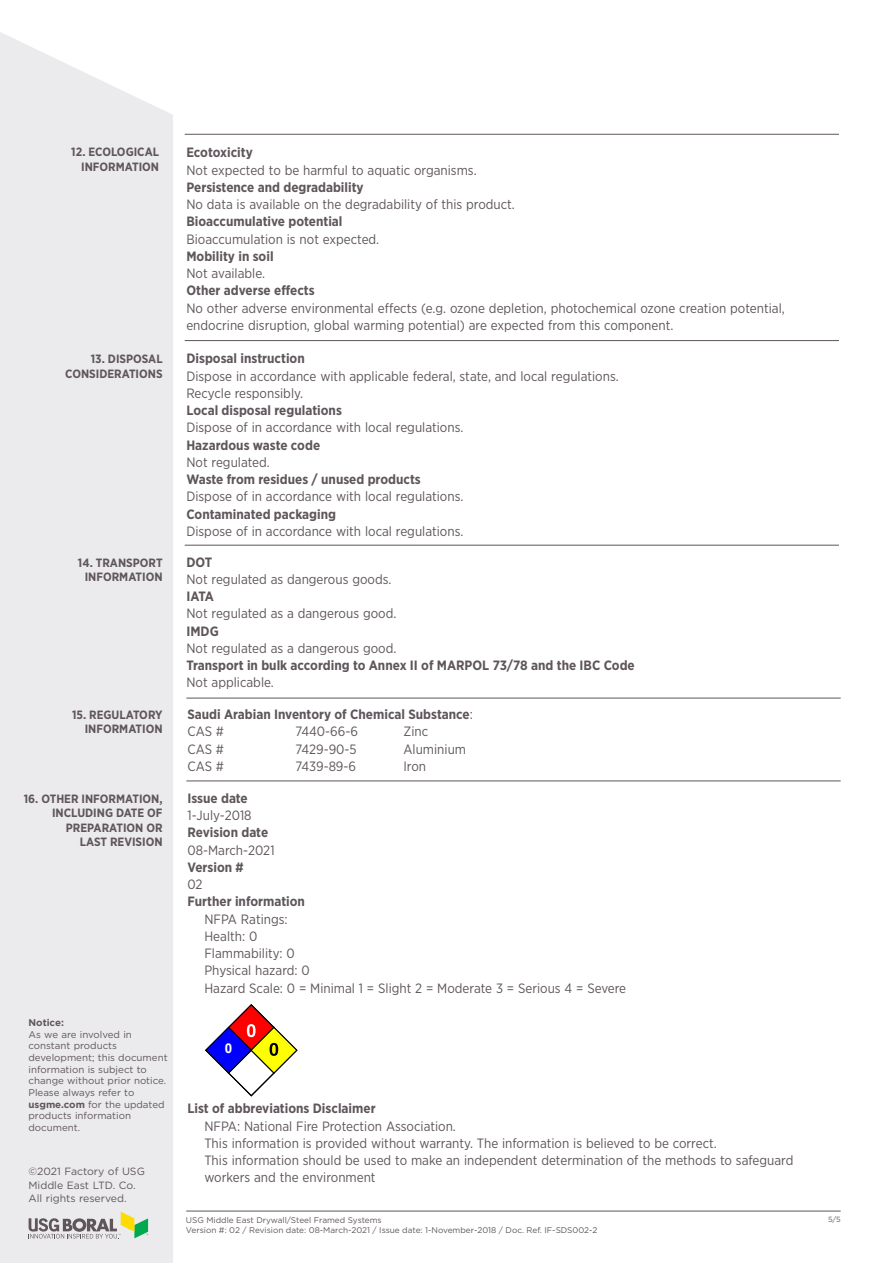
<style>
.page{position:relative;width:893px;height:1263px;background:#fff}
.page>*{position:absolute;margin:0;border:0;box-sizing:border-box;transform-origin:0 0}
.Helvetica_light_10pt{font:13.5px/17.2px "Gotham Narrow";color:#5f565c}
.Helvetica_light_10pt-2{font:700 13.5px "Gotham Narrow";color:#5f565c}
.Body_9pt{font:700 13.5px "Arial";color:#fff}
.Helvetica_light_10pt-3{font:700 12px/14.4px "Gotham Narrow";color:#5f565c;text-align:right}
.Helvetica_light_10pt-4{font:10.5px/13.5px "Gotham";color:#5f565c}
.Helvetica_light_10pt-5{font:9.75px/11.7px "Gotham";color:#5f565c}
.Helvetica_light_10pt-6{font:700 9.75px "Gotham";color:#5f565c}
.t1{font:8.25px "Gotham";color:#5f565c}
.t2{font:7.5px "Gotham";color:#5f565c}
.s1{font-weight:700}
.s2{font-weight:400}
</style>
<div class="page">
<hr style="left:185px;top:134px;width:654px;height:1px;background:#5f565c">
<hr style="left:185px;top:340px;width:654px;height:1px;background:#5f565c">
<hr style="left:185px;top:545px;width:654px;height:1px;background:#5f565c">
<div style="left:0;top:32px;width:173px;height:1231px;background:#ebeaec"></div>
<hr style="left:186px;top:1211px;width:655px;height:1px;background:#5f565c">
<hr style="left:186px;top:698px;width:655px;height:1px;background:#5f565c">
<hr style="left:186px;top:780px;width:655px;height:1px;background:#5f565c">
<svg style="left:205px;top:1004px;width:93px;height:93px"></svg>
<svg style="left:28px;top:1212px;width:120px;height:27px;background:#bcc1b2"></svg>
<p class="Helvetica_light_10pt-3" style="left:71px;top:145px;width:89px">12. ECOLOGICAL<br>INFORMATION</p>
<p class="Helvetica_light_10pt-2" style="left:186px;top:144px;width:68px">Ecotoxicity</p>
<p class="Helvetica_light_10pt-3" style="left:59px;top:153px;width:102px">10. STABILITY AND<br>REACTIVITY</p>
<p class="Helvetica_light_10pt" style="left:186px;top:161px;width:292px">Not expected to be harmful to aquatic organisms.</p>
<p class="Helvetica_light_10pt-2" style="left:186px;top:178px;width:179px">Persistence and degradability</p>
<p class="Helvetica_light_10pt" style="left:186px;top:195px;width:330px">No data is available on the degradability of this product.</p>
<p class="Helvetica_light_10pt-2" style="left:186px;top:213px;width:158px">Bioaccumulative potential</p>
<p class="Helvetica_light_10pt" style="left:186px;top:230px;width:194px">Bioaccumulation is not expected.</p>
<p class="Helvetica_light_10pt-2" style="left:186px;top:247px;width:89px">Mobility in soil</p>
<p class="Helvetica_light_10pt" style="left:186px;top:264px;width:80px">Not available.</p>
<p class="Helvetica_light_10pt-2" style="left:186px;top:282px;width:130px">Other adverse effects</p>
<p class="Helvetica_light_10pt" style="left:186px;top:299px;width:600px">No other adverse environmental effects (e.g. ozone depletion, photochemical ozone creation potential, endocrine disruption, global warming potential) are expected from this component.</p>
<p class="Helvetica_light_10pt-3" style="left:65px;top:352px;width:99px">13. DISPOSAL<br>CONSIDERATIONS</p>
<p class="Helvetica_light_10pt-3" style="left:78px;top:555px;width:86px;text-align:center">14. TRANSPORT<br>INFORMATION</p>
<p class="Helvetica_light_10pt-3" style="left:72px;top:707px;width:92px">15. REGULATORY<br>INFORMATION</p>
<p class="Helvetica_light_10pt-3" style="left:24px;top:791px;width:140px">16. OTHER INFORMATION,<br>INCLUDING DATE OF<br>PREPARATION OR</p>
<p class="Helvetica_light_10pt-3" style="left:80px;top:834px;width:84px">LAST REVISION</p>
<p class="Helvetica_light_10pt-6" style="left:28px;top:1016px;width:37px">Notice:</p>
<p class="Helvetica_light_10pt-5" style="left:28px;top:1028px;width:141px">As we are involved in constant products development; this document information is subject to change without prior notice.<br>Please always refer to <span class="s1">usgme.com</span> for the updated products information document.</p>
<p class="Helvetica_light_10pt-4" style="left:28px;top:1165px;width:118px">©2021 Factory of USG<br>Middle East LTD. Co.<br>All rights reserved.</p>
<p class="Helvetica_light_10pt-2" style="left:186px;top:350px;width:120px">Disposal instruction</p>
<p class="Helvetica_light_10pt" style="left:186px;top:367px;width:434px">Dispose in accordance with applicable federal, state, and local regulations.</p>
<p class="Helvetica_light_10pt" style="left:186px;top:384px;width:118px">Recycle responsibly.</p>
<p class="Helvetica_light_10pt-2" style="left:186px;top:402px;width:157px">Local disposal regulations</p>
<p class="Helvetica_light_10pt" style="left:186px;top:419px;width:279px">Dispose of in accordance with local regulations.</p>
<p class="Helvetica_light_10pt-2" style="left:186px;top:436px;width:135px">Hazardous waste code</p>
<p class="Helvetica_light_10pt" style="left:186px;top:453px;width:85px">Not regulated.</p>
<p class="Helvetica_light_10pt-2" style="left:186px;top:471px;width:236px">Waste from residues / unused products</p>
<p class="Helvetica_light_10pt" style="left:186px;top:488px;width:279px">Dispose of in accordance with local regulations.</p>
<p class="Helvetica_light_10pt-2" style="left:186px;top:505px;width:151px">Contaminated packaging</p>
<p class="Helvetica_light_10pt" style="left:186px;top:522px;width:279px">Dispose of in accordance with local regulations.</p>
<p class="Helvetica_light_10pt-2" style="left:186px;top:553px;width:27px">DOT</p>
<p class="Helvetica_light_10pt" style="left:186px;top:570px;width:207px">Not regulated as dangerous goods.</p>
<p class="Helvetica_light_10pt-2" style="left:186px;top:588px;width:29px">IATA</p>
<p class="Helvetica_light_10pt" style="left:186px;top:605px;width:211px">Not regulated as a dangerous good.</p>
<p class="Helvetica_light_10pt-2" style="left:186px;top:622px;width:34px">IMDG</p>
<p class="Helvetica_light_10pt" style="left:186px;top:639px;width:211px">Not regulated as a dangerous good.</p>
<p class="Helvetica_light_10pt-2" style="left:186px;top:657px;width:450px">Transport in bulk according to Annex II of MARPOL 73/78 and the IBC Code</p>
<p class="Helvetica_light_10pt" style="left:186px;top:674px;width:89px">Not applicable.</p>
<p class="Helvetica_light_10pt-2" style="left:187px;top:706px;width:287px">Saudi Arabian Inventory of Chemical Substance<span class="s2">:</span></p>
<p class="Helvetica_light_10pt" style="left:187px;top:723px;width:38px">CAS #</p>
<p class="Helvetica_light_10pt" style="left:295px;top:723px;width:64px">7440-66-6</p>
<p class="Helvetica_light_10pt" style="left:403px;top:723px;width:26px">Zinc</p>
<p class="Helvetica_light_10pt" style="left:187px;top:740px;width:38px">CAS #</p>
<p class="Helvetica_light_10pt" style="left:295px;top:740px;width:63px">7429-90-5</p>
<p class="Helvetica_light_10pt" style="left:403px;top:740px;width:64px">Aluminium</p>
<p class="Helvetica_light_10pt" style="left:187px;top:757px;width:38px">CAS #</p>
<p class="Helvetica_light_10pt" style="left:295px;top:757px;width:62px">7439-89-6</p>
<p class="Helvetica_light_10pt" style="left:403px;top:757px;width:24px">Iron</p>
<p class="Helvetica_light_10pt-2" style="left:187px;top:789px;width:62px">Issue date</p>
<p class="Helvetica_light_10pt" style="left:187px;top:806px;width:66px">1-July-2018</p>
<p class="Helvetica_light_10pt-2" style="left:187px;top:824px;width:82px">Revision date</p>
<p class="Helvetica_light_10pt" style="left:187px;top:841px;width:89px">08-March-2021</p>
<p class="Helvetica_light_10pt-2" style="left:187px;top:858px;width:58px">Version #</p>
<p class="Helvetica_light_10pt" style="left:187px;top:875px;width:17px">02</p>
<p class="Helvetica_light_10pt-2" style="left:187px;top:893px;width:119px">Further information</p>
<p class="Helvetica_light_10pt" style="left:204px;top:910px;width:85px">NFPA Ratings:</p>
<p class="Helvetica_light_10pt" style="left:204px;top:927px;width:54px">Health: 0</p>
<p class="Helvetica_light_10pt" style="left:204px;top:944px;width:92px">Flammability: 0</p>
<p class="Helvetica_light_10pt" style="left:204px;top:962px;width:107px">Physical hazard: 0</p>
<p class="Helvetica_light_10pt" style="left:204px;top:979px;width:423px">Hazard Scale: 0 = Minimal 1 = Slight 2 = Moderate 3 = Serious 4 = Severe</p>
<p class="Body_9pt" style="left:225px;top:1039px;width:9px">0</p>
<p class="Helvetica_light_10pt-2" style="left:187px;top:1100px;width:190px">List of abbreviations Disclaimer</p>
<p class="Helvetica_light_10pt" style="left:204px;top:1117px;width:253px">NFPA: National Fire Protection Association.</p>
<p class="Helvetica_light_10pt" style="left:204px;top:1134px;width:514px">This information is provided without warranty. The information is believed to be correct.</p>
<p class="Helvetica_light_10pt" style="left:204px;top:1151px;width:590px">This information should be used to make an independent determination of the methods to safeguard workers and the environment</p>
<p class="t1" style="left:186px;top:1215px;width:197px">USG Middle East Drywall/Steel Framed Systems</p>
<p class="t2" style="left:828px;top:1214px;width:14px">5/5</p>
<p class="t1" style="left:186px;top:1224px;width:413px">Version #: 02 / Revision date: 08-March-2021 / Issue date: 1-November-2018 / Doc. Ref. IF-SDS002-2</p>
</div>
